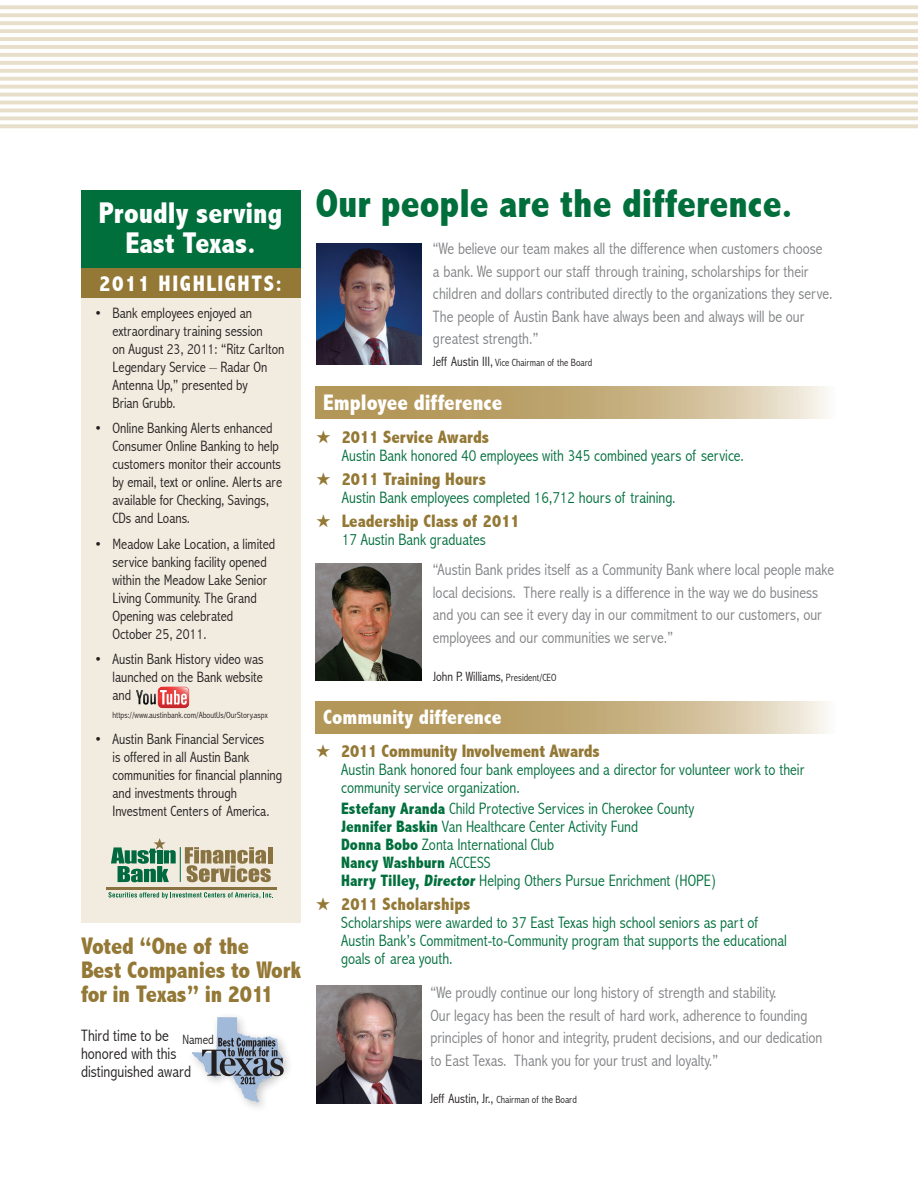
<style>
.page{position:relative;width:918px;height:1188px;background:#fff}
.page>*{position:absolute;margin:0;border:0;box-sizing:border-box;transform-origin:0 0}
.t1{font:800 condensed 40.5px "Abadi";color:#006f3c}
.t2{font:800 condensed 30px/30px "Abadi";color:#fff;text-align:center}
.t3{font:800 condensed 24px/24px "Abadi";letter-spacing:-.01em;color:#947835}
.t4{font:800 condensed 22.5px "Abadi";color:#fff}
.t5{font:800 condensed 22.5px "Abadi";letter-spacing:.07em;color:#fff}
.t6{font:800 condensed 21px "Abadi";color:#fff}
.t7{font:800 condensed 18px "Abadi";color:#947835}
.t8{font:300 condensed 16.5px/22.5px "Abadi";color:#808285}
.t9{font:300 condensed 16.5px/18px "Abadi";color:#006f3c}
.t10{font:300 condensed 16.5px/18px "Abadi";color:#231f20}
.t11{font:300 condensed 15px/18px "Abadi";color:#231f20}
.t12{font:300 condensed 13.5px "Abadi";color:#231f20}
.t13{font:300 condensed 10.5px "Abadi";color:#231f20}
.t14{font:300 condensed 9px "Abadi";color:#231f20}
.s1{font-size:13.5px}
.s2{font-size:10.5px}
.s3{font-weight:800}
</style>
<div class="page">
<div style="left:81px;top:296px;width:220px;height:627px;background:#f2ece0"></div>
<svg style="left:0;top:5px;width:918px;height:4px;background:#e9e1ce"></svg>
<svg style="left:0;top:13px;width:918px;height:4px;background:#e8e1cd"></svg>
<hr style="left:0;top:21px;width:918px;height:4px;background:#e7dfca">
<hr style="left:0;top:29px;width:918px;height:4px;background:#e7dfca">
<hr style="left:0;top:37px;width:918px;height:4px;background:#e7dfca">
<hr style="left:0;top:45px;width:918px;height:4px;background:#e7dfca">
<hr style="left:0;top:53px;width:918px;height:4px;background:#e7dfca">
<hr style="left:0;top:61px;width:918px;height:4px;background:#e7dfca">
<svg style="left:0;top:69px;width:918px;height:4px;background:#e8e1cd"></svg>
<svg style="left:0;top:77px;width:918px;height:4px;background:#e9e1ce"></svg>
<svg style="left:0;top:85px;width:918px;height:4px;background:#e9e2cf"></svg>
<svg style="left:0;top:93px;width:918px;height:4px;background:#e9e2d0"></svg>
<hr style="left:0;top:101px;width:918px;height:3px;background:#e7dfca">
<svg style="left:0;top:108px;width:918px;height:4px;background:#e9e2d0"></svg>
<svg style="left:0;top:116px;width:918px;height:4px;background:#e9e2cf"></svg>
<svg style="left:0;top:124px;width:918px;height:4px;background:#e8e1ce"></svg>
<div style="left:81px;top:190px;width:220px;height:81px;background:#006f3c"></div>
<div style="left:81px;top:268px;width:220px;height:30px;background:#947835"></div>
<svg style="left:111px;top:838px;width:65px;height:44px"></svg>
<hr style="left:268px;top:847px;width:4px;height:16px;background:#897342">
<svg style="left:185px;top:847px;width:86px;height:35px"></svg>
<hr style="left:180px;top:847px;width:1px;height:35px;background:#00693f">
<svg style="left:108px;top:892px;width:165px;height:7px"></svg>
<hr style="left:106px;top:887px;width:171px;height:2px;background:#897342">
<img style="left:136px;top:686px;width:54px;height:23px">
<img style="left:316px;top:243px;width:106px;height:121px">
<svg style="left:315px;top:387px;width:513px;height:32px;background:#c6b082"></svg>
<svg style="left:315px;top:701px;width:513px;height:33px;background:#c6b082"></svg>
<svg style="left:192px;top:1017px;width:92px;height:85px"></svg>
<img style="left:316px;top:986px;width:106px;height:118px">
<img style="left:316px;top:563px;width:105px;height:118px">
<h2 class="t2" style="left:99px;top:198px;width:185px">Proudly serving<br>East Texas.</h2>
<h3 class="t5" style="left:99px;top:270px;width:185px">2011 Highlights:</h3>
<p class="t11" style="left:94px;top:304px;width:159px">• Bank employees enjoyed an</p>
<p class="t11" style="left:112px;top:322px;width:152px">extraordinary training session</p>
<p class="t11" style="left:112px;top:340px;width:173px">on August 23, 2011: “Ritz Carlton</p>
<p class="t11" style="left:94px;top:358px;width:175px">Legendary Service – Radar On</p>
<p class="t11" style="left:112px;top:376px;width:137px">Antenna Up,” presented by</p>
<p class="t11" style="left:112px;top:394px;width:65px">Brian Grubb.</p>
<p class="t11" style="left:112px;top:419px;width:171px;text-indent:-18px">• Online Banking Alerts enhanced<br>Consumer Online Banking to help customers monitor their accounts by email, text or online. Alerts are available for Checking, Savings,<br>CDs and Loans.</p>
<p class="t11" style="left:112px;top:535px;width:164px;text-indent:-18px">• Meadow Lake Location, a limited service banking facility opened within the Meadow Lake Senior<br>Living Community. The Grand<br>Opening was celebrated<br>October 25, 2011.</p>
<p class="t11" style="left:112px;top:650px;width:153px;text-align:justify;text-indent:-18px">• Austin Bank History video was launched on the Bank website and</p>
<p class="t14" style="left:112px;top:710px;width:157px">https://www.austinbank.com/AboutUs/OurStory.aspx</p>
<p class="t11" style="left:112px;top:730px;width:171px;text-indent:-18px">• Austin Bank Financial Services<br>is offered in all Austin Bank communities for financial planning and investments through<br>Investment Centers of America.</p>
<h3 class="t3" style="left:81px;top:934px;width:222px">Voted “One of the<br>Best Companies to Work for in Texas” in 2011</h3>
<p class="t10" style="left:81px;top:1026px;width:112px">Third time to be honored with this distinguished award</p>
<p class="t12" style="left:182px;top:1031px;width:33px">Named</p>
<h1 class="t1" style="left:316px;top:180px;width:479px">Our people are the difference.</h1>
<p class="t8" style="left:433px;top:238px;width:401px">“We believe our team makes all the difference when customers choose a bank. We support our staff through training, scholarships for their children and dollars contributed directly to the organizations they serve.<br>The people of Austin Bank have always been and always will be our greatest strength.”</p>
<p class="t13" style="left:433px;top:357px;width:161px"><span class="s1">Jeff Austin III,</span> Vice Chairman of the Board</p>
<h3 class="t4" style="left:323px;top:389px;width:181px">Employee difference</h3>
<p class="t7" style="left:316px;top:426px;width:174px">★ 2011 Service Awards</p>
<p class="t9" style="left:342px;top:446px;width:404px">Austin Bank honored 40 employees with 345 combined years of service.</p>
<p class="t7" style="left:316px;top:468px;width:171px">★ 2011 Training Hours</p>
<p class="t9" style="left:342px;top:488px;width:335px">Austin Bank employees completed 16,712 hours of training.</p>
<p class="t7" style="left:316px;top:510px;width:205px">★ Leadership Class of 2011</p>
<p class="t9" style="left:342px;top:530px;width:146px">17 Austin Bank graduates</p>
<p class="t8" style="left:433px;top:558px;width:403px">“Austin Bank prides itself as a Community Bank where local people make local decisions. There really is a difference in the way we do business and you can see it every day in our commitment to our customers, our employees and our communities we serve.”</p>
<p class="t12" style="left:433px;top:669px;width:125px">John P. Williams, <span class="s2">President/CEO</span></p>
<p class="t6" style="left:323px;top:704px;width:180px">Community difference</p>
<p class="t7" style="left:316px;top:740px;width:286px">★ 2011 Community Involvement Awards</p>
<p class="t9" style="left:341px;top:760px;width:465px">Austin Bank honored four bank employees and a director for volunteer work to their community service organization.</p>
<p class="t9" style="left:341px;top:799px;width:377px"><span class="s3">Estefany Aranda</span> Child Protective Services in Cherokee County <span class="s3">Jennifer Baskin</span> Van Healthcare Center Activity Fund<br><span class="s3">Donna Bobo</span> Zonta International Club<br><span class="s3">Nancy Washburn</span> ACCESS<br><span class="s3">Harry Tilley, Director</span> Helping Others Pursue Enrichment (HOPE)</p>
<p class="t7" style="left:316px;top:893px;width:156px">★ 2011 Scholarships</p>
<p class="t9" style="left:341px;top:913px;width:447px">Scholarships were awarded to 37 East Texas high school seniors as part of<br>Austin Bank’s Commitment-to-Community program that supports the educational goals of area youth.</p>
<p class="t8" style="left:430px;top:982px;width:393px">“We proudly continue our long history of strength and stability.<br>Our legacy has been the result of hard work, adherence to founding principles of honor and integrity, prudent decisions, and our dedication to East Texas. Thank you for your trust and loyalty.”</p>
<p class="t13" style="left:430px;top:1093px;width:148px"><span class="s1">Jeff Austin, Jr.,</span> Chairman of the Board</p>
</div>
